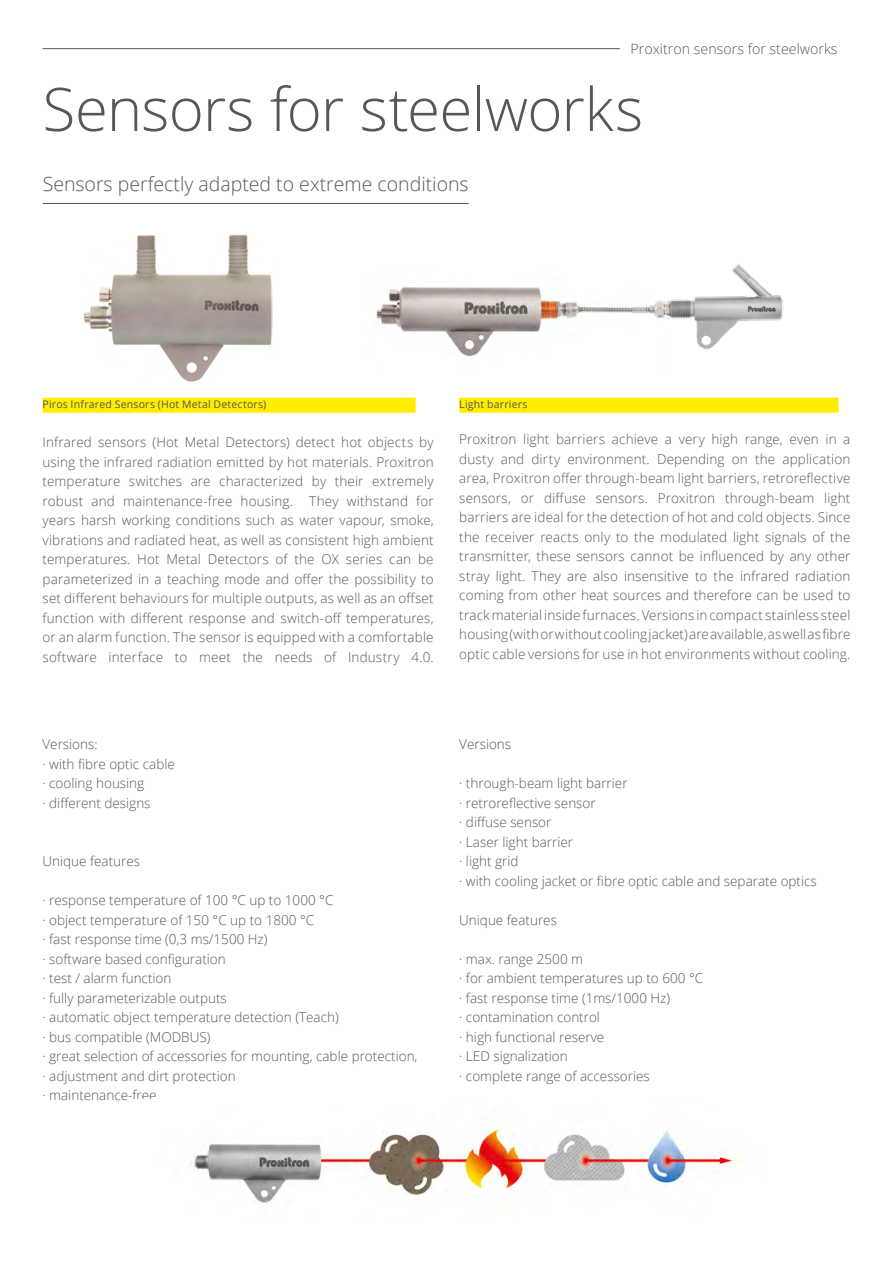
<style>
.page{position:relative;width:893px;height:1263px;background:#fff}
.page>*{position:absolute;margin:0;border:0;box-sizing:border-box;transform-origin:0 0}
.t1{font:300 60px "Open Sans";letter-spacing:-.015em;color:#575756}
.t2{font:300 19.5px "Open Sans";color:#575756}
.t3{font:300 14.25px "Open Sans";color:#575756}
.t4{font:300 13.5px/19.5px "Open Sans";color:#575756}
.t5{font:10.5px "Open Sans";letter-spacing:.02em;color:#575756}
</style>
<div class="page">
<img style="left:376px;top:287px;width:256px;height:69px">
<div style="left:43px;top:398px;width:373px;height:15px;background:#ffed00"></div>
<hr style="left:43px;top:203px;width:426px;height:1px;background:#575756">
<hr style="left:43px;top:48px;width:577px;height:1px;background:#575756">
<img style="left:632px;top:264px;width:151px;height:86px">
<img style="left:84px;top:235px;width:189px;height:147px">
<div style="left:459px;top:398px;width:380px;height:15px;background:#ffed00"></div>
<img style="left:190px;top:1126px;width:552px;height:77px">
<p class="t3" style="left:631px;top:39px;width:208px">Proxitron sensors for steelworks</p>
<h1 class="t1" style="left:43px;top:68px;width:602px">Sensors for steelworks</h1>
<h2 class="t2" style="left:43px;top:171px;width:427px">Sensors perfectly adapted to extreme conditions</h2>
<p class="t5" style="left:43px;top:397px;width:225px">Piros Infrared Sensors (Hot Metal Detectors)</p>
<p class="t4" style="left:43px;top:432px;width:393px;text-align:justify">Infrared sensors (Hot Metal Detectors) detect hot objects by using the infrared radiation emitted by hot materials. Proxitron temperature switches are characterized by their extremely robust and maintenance-free housing. They withstand for years harsh working conditions such as water vapour, smoke, vibrations and radiated heat, as well as consistent high ambient temperatures. Hot Metal Detectors of the OX series can be parameterized in a teaching mode and offer the possibility to set different behaviours for multiple outputs, as well as an offset function with different response and switch-off temperatures, or an alarm function. The sensor is equipped with a comfortable software interface to meet the needs of Industry 4.0.</p>
<p class="t5" style="left:459px;top:397px;width:70px">Light barriers</p>
<p class="t4" style="left:459px;top:429px;width:393px;text-align:justify">Proxitron light barriers achieve a very high range, even in a dusty and dirty environment. Depending on the application area, Proxitron offer through-beam light barriers, retroreflective sensors, or diffuse sensors. Proxitron through-beam light barriers are ideal for the detection of hot and cold objects. Since the receiver reacts only to the modulated light signals of the transmitter, these sensors cannot be influenced by any other stray light. They are also insensitive to the infrared radiation coming from other heat sources and therefore can be used to track material inside furnaces. Versions in compact stainless steel housing (with or without cooling jacket) are available, as well as fibre optic cable versions for use in hot environments without cooling.</p>
<p class="t4" style="left:43px;top:734px;width:134px">Versions:<br>· with fibre optic cable · cooling housing<br>· different designs</p>
<p class="t4" style="left:43px;top:851px;width:99px">Unique features</p>
<p class="t4" style="left:43px;top:890px;width:377px">· response temperature of 100 °C up to 1000 °C<br>· object temperature of 150 °C up to 1800 °C<br>· fast response time (0,3 ms/1500 Hz)<br>· software based configuration<br>· test / alarm function<br>· fully parameterizable outputs<br>· automatic object temperature detection (Teach)<br>· bus compatible (MODBUS)<br>· great selection of accessories for mounting, cable protection, · adjustment and dirt protection<br>· maintenance-free</p>
<p class="t4" style="left:459px;top:734px;width:53px">Versions</p>
<p class="t4" style="left:459px;top:773px;width:359px">· through-beam light barrier<br>· retroreflective sensor<br>· diffuse sensor<br>· Laser light barrier<br>· light grid<br>· with cooling jacket or fibre optic cable and separate optics</p>
<p class="t4" style="left:459px;top:910px;width:99px">Unique features</p>
<p class="t4" style="left:459px;top:949px;width:245px">· max. range 2500 m<br>· for ambient temperatures up to 600 °C · fast response time (1ms/1000 Hz)<br>· contamination control<br>· high functional reserve<br>· LED signalization<br>· complete range of accessories</p>
</div>
